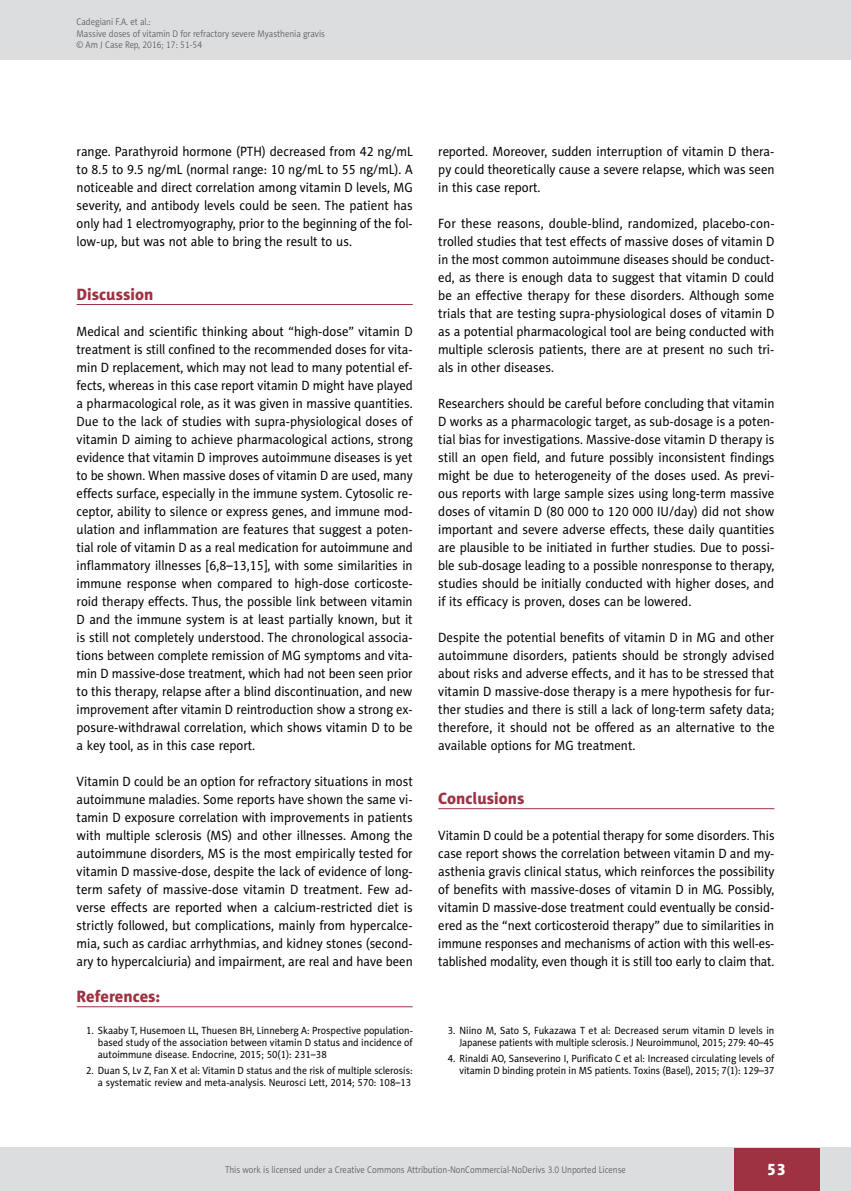
<style>
.page{position:relative;width:851px;height:1191px;background:#fff}
.page>*{position:absolute;margin:0;border:0;box-sizing:border-box;transform-origin:0 0}
.t1{font:16.5px "Naomi Sans EFN Heavy";color:#9e3242}
.t2{font:16.5px "Naomi Sans EFN Heavy";color:#fff}
.t3{font:13.5px/18px "Naomi Sans EFN";color:#000;text-align:justify;scale:.95 1}
.t4{font:13.5px/18px "Naomi Sans EFN";color:#000;text-align:justify;scale:.96 1}
.t5{font:13.5px/18px "Naomi Sans EFN";color:#000;text-align:justify;scale:.93 1}
.t6{font:10.5px/12px "Naomi Sans EFN";color:#000;text-align:right;scale:.95 1}
.t7{font:10.5px/12px "Naomi Sans EFN";color:#000;text-align:right;scale:.94 1}
.t8{font:9.75px/11.2px "Naomi Sans EFN Light";color:#58595b;scale:.9 1}
</style>
<div class="page">
<hr style="left:77px;top:304px;width:335px;height:1px;background:#9e3242">
<hr style="left:438px;top:808px;width:336px;height:1px;background:#9e3242">
<hr style="left:77px;top:1006px;width:335px;height:1px;background:#9e3242">
<div style="left:0;top:1148px;width:850px;height:43px;background:#dcddde"></div>
<div style="left:733px;top:1147px;width:86px;height:43px;background:#9e3242"></div>
<div style="left:0;top:0;width:850px;height:60px;background:#dcddde"></div>
<p class="t8" style="left:77px;top:16px;width:277px">Cadegiani F.A. et al.:<br>Massive doses of vitamin D for refractory severe Myasthenia gravis © Am J Case Rep, 2016; 17: 51-54</p>
<p class="t3" style="left:77px;top:142px;width:355px">range. Parathyroid hormone (PTH) decreased from 42 ng/mL to 8.5 to 9.5 ng/mL (normal range: 10 ng/mL to 55 ng/mL). A noticeable and direct correlation among vitamin D levels, MG severity, and antibody levels could be seen. The patient has only had 1 electromyography, prior to the beginning of the fol&shy;low-up, but was not able to bring the result to us.</p>
<p class="t1" style="left:77px;top:284px;width:78px">Discussion</p>
<p class="t3" style="left:77px;top:322px;width:355px">Medical and scientific thinking about “high-dose” vitamin D treatment is still confined to the recommended doses for vita&shy;min D replacement, which may not lead to many potential ef&shy;fects, whereas in this case report vitamin D might have played a pharmacological role, as it was given in massive quantities.<br>Due to the lack of studies with supra-physiological doses of vitamin D aiming to achieve pharmacological actions, strong evidence that vitamin D improves autoimmune diseases is yet to be shown. When massive doses of vitamin D are used, many effects surface, especially in the immune system. Cytosolic re&shy;ceptor, ability to silence or express genes, and immune mod&shy;ulation and inflammation are features that suggest a poten&shy;tial role of vitamin D as a real medication for autoimmune and inflammatory illnesses [6,8–13,15], with some similarities in immune response when compared to high-dose corticoste&shy;roid therapy effects. Thus, the possible link between vitamin D and the immune system is at least partially known, but it is still not completely understood. The chronological associa&shy;tions between complete remission of MG symptoms and vita&shy;min D massive-dose treatment, which had not been seen prior to this therapy, relapse after a blind discontinuation, and new improvement after vitamin D reintroduction show a strong ex&shy;posure-withdrawal correlation, which shows vitamin D to be a key tool, as in this case report.</p>
<p class="t3" style="left:77px;top:772px;width:355px">Vitamin D could be an option for refractory situations in most autoimmune maladies. Some reports have shown the same vi&shy;tamin D exposure correlation with improvements in patients with multiple sclerosis (MS) and other illnesses. Among the autoimmune disorders, MS is the most empirically tested for vitamin D massive-dose, despite the lack of evidence of long&shy;term safety of massive-dose vitamin D treatment. Few ad&shy;verse effects are reported when a calcium-restricted diet is strictly followed, but complications, mainly from hypercalce&shy;mia, such as cardiac arrhythmias, and kidney stones (second&shy;ary to hypercalciuria) and impairment, are real and have been</p>
<p class="t1" style="left:77px;top:986px;width:85px">References:</p>
<p class="t6" style="left:98px;top:1024px;width:333px;text-align:justify;text-indent:-12px">1. Skaaby T, Husemoen LL, Thuesen BH, Linneberg A: Prospective population&shy;based study of the association between vitamin D status and incidence of autoimmune disease. Endocrine, 2015; 50(1): 231–38</p>
<p class="t7" style="left:86px;top:1065px;width:349px">2. Duan S, Lv Z, Fan X et al: Vitamin D status and the risk of multiple sclerosis: a systematic review and meta-analysis. Neurosci Lett, 2014; 570: 108–13</p>
<p class="t3" style="left:438px;top:142px;width:355px">reported. Moreover, sudden interruption of vitamin D thera&shy;py could theoretically cause a severe relapse, which was seen in this case report.</p>
<p class="t4" style="left:438px;top:214px;width:352px">For these reasons, double-blind, randomized, placebo-con&shy;trolled studies that test effects of massive doses of vitamin D in the most common autoimmune diseases should be conduct&shy;ed, as there is enough data to suggest that vitamin D could be an effective therapy for these disorders. Although some trials that are testing supra-physiological doses of vitamin D as a potential pharmacological tool are being conducted with multiple sclerosis patients, there are at present no such tri&shy;als in other diseases.</p>
<p class="t3" style="left:438px;top:394px;width:355px">Researchers should be careful before concluding that vitamin D works as a pharmacologic target, as sub-dosage is a poten&shy;tial bias for investigations. Massive-dose vitamin D therapy is still an open field, and future possibly inconsistent findings might be due to heterogeneity of the doses used. As previ&shy;ous reports with large sample sizes using long-term massive doses of vitamin D (80 000 to 120 000 IU/day) did not show important and severe adverse effects, these daily quantities are plausible to be initiated in further studies. Due to possi&shy;ble sub-dosage leading to a possible nonresponse to therapy, studies should be initially conducted with higher doses, and if its efficacy is proven, doses can be lowered.</p>
<p class="t3" style="left:438px;top:628px;width:355px">Despite the potential benefits of vitamin D in MG and other autoimmune disorders, patients should be strongly advised about risks and adverse effects, and it has to be stressed that vitamin D massive-dose therapy is a mere hypothesis for fur&shy;ther studies and there is still a lack of long-term safety data; therefore, it should not be offered as an alternative to the available options for MG treatment.</p>
<p class="t1" style="left:438px;top:788px;width:88px">Conclusions</p>
<p class="t5" style="left:438px;top:826px;width:363px">Vitamin D could be a potential therapy for some disorders. This case report shows the correlation between vitamin D and my&shy;asthenia gravis clinical status, which reinforces the possibility of benefits with massive-doses of vitamin D in MG. Possibly, vitamin D massive-dose treatment could eventually be consid&shy;ered as the “next corticosteroid therapy” due to similarities in immune responses and mechanisms of action with this well-es&shy;tablished modality, even though it is still too early to claim that.</p>
<p class="t6" style="left:447px;top:1024px;width:345px">3. Niino M, Sato S, Fukazawa T et al: Decreased serum vitamin D levels in<br>Japanese patients with multiple sclerosis. J Neuroimmunol, 2015; 279: 40–45</p>
<p class="t6" style="left:447px;top:1053px;width:345px">4. Rinaldi AO, Sanseverino I, Purificato C et al: Increased circulating levels of vitamin D binding protein in MS patients. Toxins (Basel), 2015; 7(1): 129–37</p>
<p class="t8" style="left:225px;top:1164px;width:447px">This work is licensed under a Creative Commons Attribution-NonCommercial-NoDerivs 3.0 Unported License</p>
<p class="t2" style="left:766px;top:1159px;width:21px">53</p>
</div>
